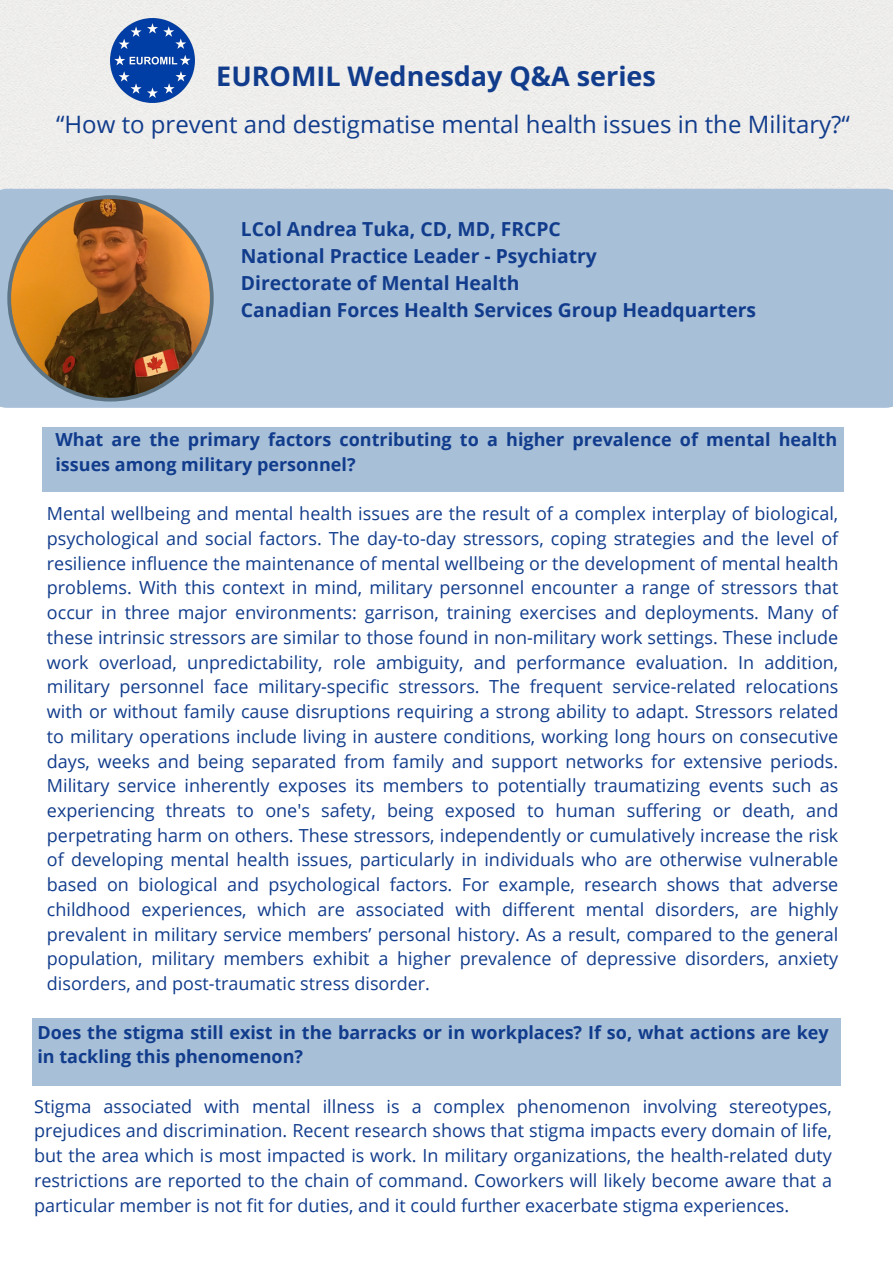
<style>
.page{position:relative;width:893px;height:1264px;background:#fff}
.page>*{position:absolute;margin:0;border:0;box-sizing:border-box;transform-origin:0 0}
.t1{font:700 27px "Open Sans";color:#113c8c}
.t2{font:24px "Open Sans";color:#113c8c}
.t3{font:700 19.35px "Open Sans";color:#113c8c}
.t4{font:18px/24.8px "Open Sans";color:#113c8c;text-align:justify}
.t5{font:700 18px/24.8px "Open Sans";color:#113c8c}
</style>
<div class="page">
<div style="left:0;top:0;width:892px;height:189px;background:#eeedeb"></div>
<img style="left:111px;top:18px;width:84px;height:85px">
<div style="left:0;top:189px;width:892px;height:219px;background:#a8bfd8"></div>
<div style="left:42px;top:426px;width:801px;height:65px;background:#a8bfd8"></div>
<svg style="left:7px;top:195px;width:207px;height:206px"></svg>
<div style="left:32px;top:1018px;width:808px;height:68px;background:#a8bfd8"></div>
<p class="t1" style="left:216px;top:57px;width:441px">EUROMIL Wednesday Q&amp;A series</p>
<p class="t2" style="left:56px;top:107px;width:795px">“How to prevent and destigmatise mental health issues in the Military?“</p>
<p class="t3" style="left:241px;top:215px;width:321px">LCol Andrea Tuka, CD, MD, FRCPC</p>
<p class="t3" style="left:241px;top:242px;width:357px">National Practice Leader - Psychiatry</p>
<p class="t3" style="left:241px;top:269px;width:280px">Directorate of Mental Health</p>
<p class="t3" style="left:241px;top:296px;width:517px">Canadian Forces Health Services Group Headquarters</p>
<p class="t5" style="left:55px;top:427px;width:783px">What are the primary factors contributing to a higher prevalence of mental health issues among military personnel?</p>
<p class="t4" style="left:47px;top:500px;width:792px">Mental wellbeing and mental health issues are the result of a complex interplay of biological, psychological and social factors. The day-to-day stressors, coping strategies and the level of resilience influence the maintenance of mental wellbeing or the development of mental health problems. With this context in mind, military personnel encounter a range of stressors that occur in three major environments: garrison, training exercises and deployments. Many of these intrinsic stressors are similar to those found in non-military work settings. These include work overload, unpredictability, role ambiguity, and performance evaluation. In addition, military personnel face military-specific stressors. The frequent service-related relocations with or without family cause disruptions requiring a strong ability to adapt. Stressors related to military operations include living in austere conditions, working long hours on consecutive days, weeks and being separated from family and support networks for extensive periods.<br>Military service inherently exposes its members to potentially traumatizing events such as experiencing threats to one's safety, being exposed to human suffering or death, and perpetrating harm on others. These stressors, independently or cumulatively increase the risk of developing mental health issues, particularly in individuals who are otherwise vulnerable based on biological and psychological factors. For example, research shows that adverse childhood experiences, which are associated with different mental disorders, are highly prevalent in military service members’ personal history. As a result, compared to the general population, military members exhibit a higher prevalence of depressive disorders, anxiety disorders, and post-traumatic stress disorder.</p>
<p class="t5" style="left:37px;top:1019px;width:792px">Does the stigma still exist in the barracks or in workplaces? If so, what actions are key in tackling this phenomenon?</p>
<p class="t4" style="left:34px;top:1093px;width:799px">Stigma associated with mental illness is a complex phenomenon involving stereotypes, prejudices and discrimination. Recent research shows that stigma impacts every domain of life, but the area which is most impacted is work. In military organizations, the health-related duty restrictions are reported to the chain of command. Coworkers will likely become aware that a particular member is not fit for duties, and it could further exacerbate stigma experiences.</p>
</div>
